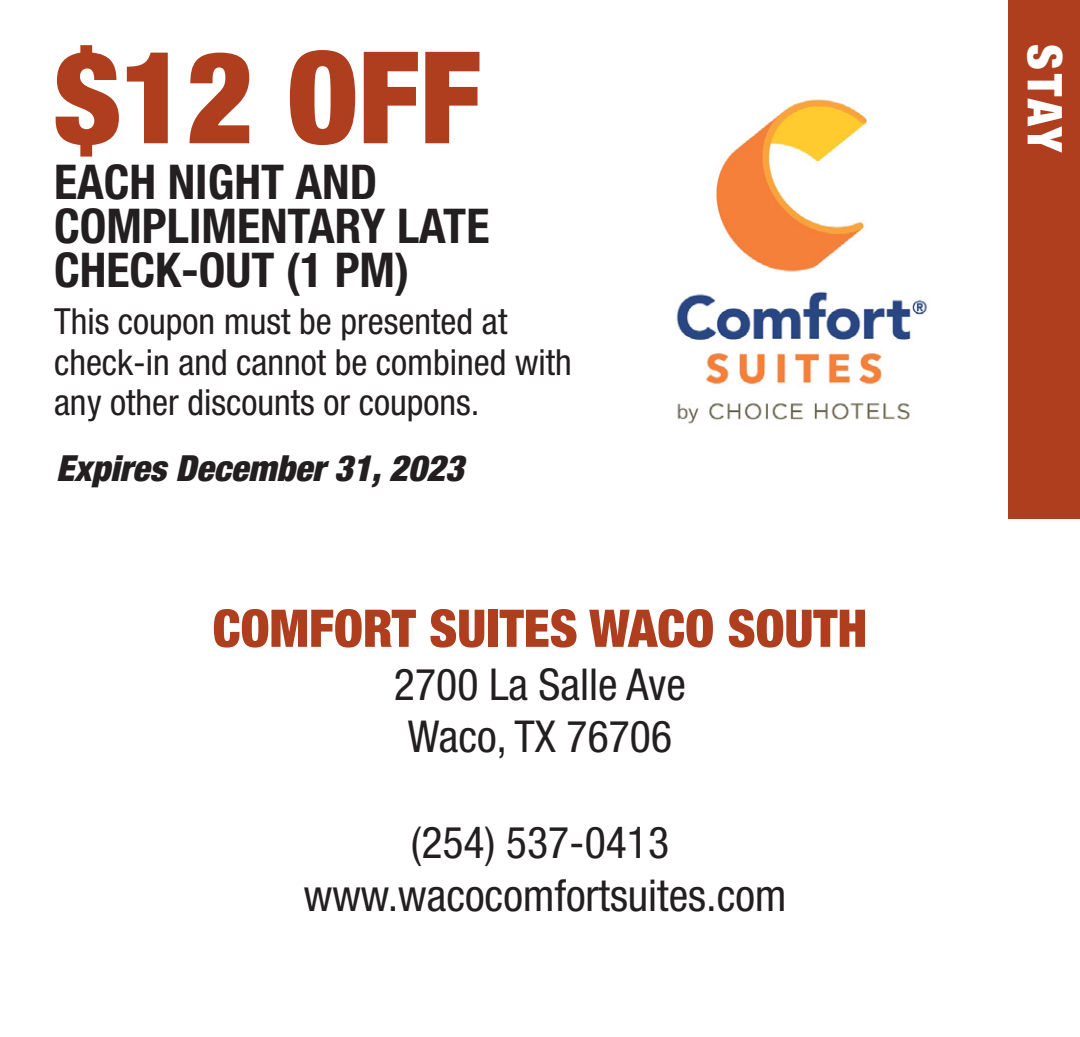
<style>
.page{position:relative;width:1080px;height:1037px;background:#fff}
.page>*{position:absolute;margin:0;border:0;box-sizing:border-box;transform-origin:0 0}
.t1{font:900 condensed 128px "Helvetica Neue LT Std";color:#ae3e1d}
.t2{font:900 condensed 52px "Helvetica Neue LT Std";color:#ae3e1d}
.t3{font:700 condensed 48px/44px "Helvetica Neue LT Std";color:#231f20}
.t4{font:900 condensed 48px "Helvetica Neue LT Std";color:#fff}
.t5{font:condensed 44px "Helvetica Neue LT Std";color:#231f20}
.desciprtion_copy_spa{font:condensed 36px/40px "Helvetica Neue LT Std";color:#231f20}
.t6{font:italic 900 condensed 36px "Helvetica Neue LT Std";color:#231f20}
</style>
<div class="page">
<div style="left:1008px;top:0;width:72px;height:518px;background:#ae3e1d"></div>
<img style="left:676px;top:99px;width:251px;height:325px">
<p class="t1" style="left:54px;top:19px;width:429px">$12 OFF</p>
<p class="t3" style="left:54px;top:160px;width:437px">EACH NIGHT AND<br>COMPLIMENTARY LATE<br>CHECK-OUT (1 PM)</p>
<p class="desciprtion_copy_spa" style="left:54px;top:301px;width:519px">This coupon must be presented at check-in and cannot be combined with any other discounts or coupons.</p>
<p class="t6" style="left:56px;top:446px;width:409px">Expires December 31, 2023</p>
<p class="t2" style="left:213px;top:596px;width:656px">COMFORT SUITES WACO SOUTH</p>
<p class="t5" style="left:394px;top:659px;width:294px">2700 La Salle Ave</p>
<p class="t5" style="left:408px;top:711px;width:266px">Waco, TX 76706</p>
<p class="t5" style="left:411px;top:817px;width:260px">(254) 537-0413</p>
<p class="t5" style="left:304px;top:870px;width:484px">www.wacocomfortsuites.com</p>
<p class="t4" style="left:1074px;top:44px;width:111px;rotate:90deg">STAY</p>
</div>
